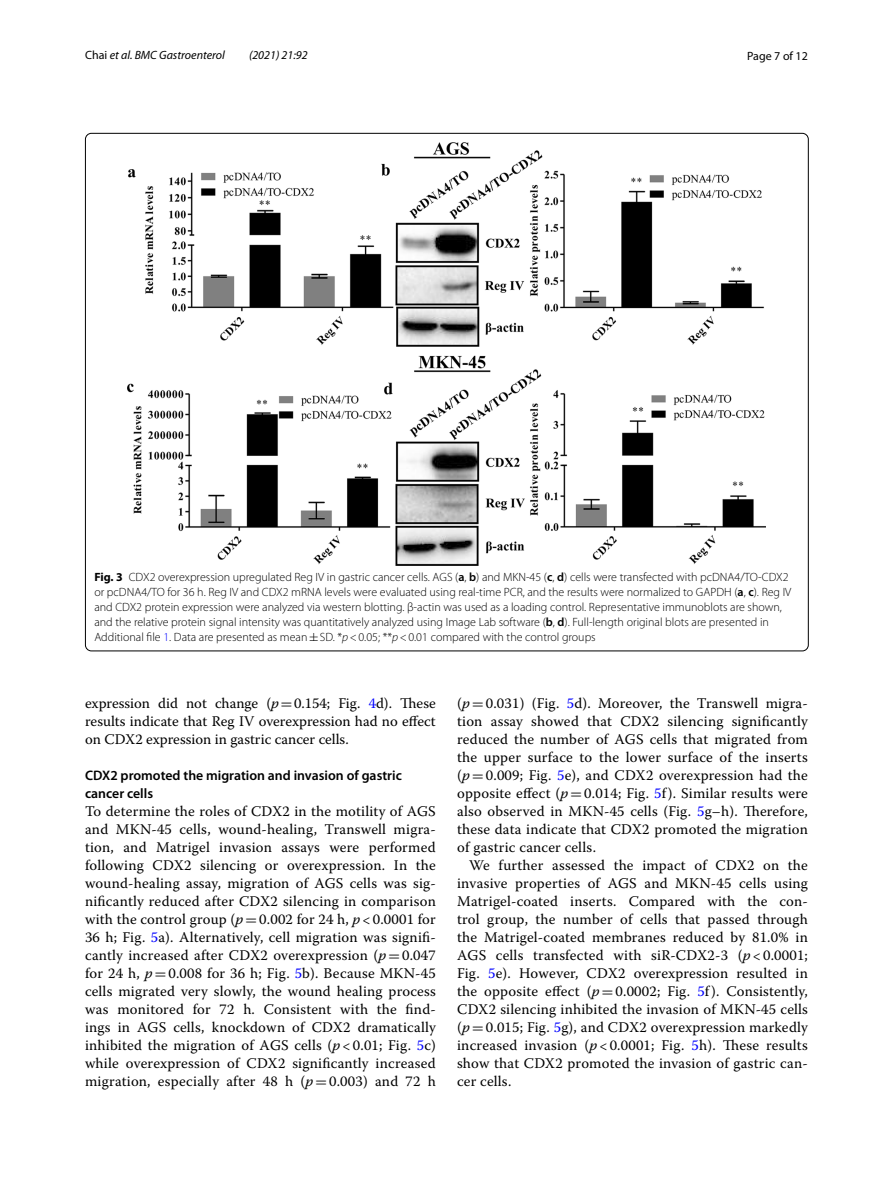
<style>
.page{position:relative;width:893px;height:1187px;background:#fff}
.page>*{position:absolute;margin:0;border:0;box-sizing:border-box;transform-origin:0 0}
.t1{font:14.7px/18px "Warnock Pro";letter-spacing:.015em;color:#000;text-align:justify}
.t2{font:600 13.8px/18px "Myriad Pro";color:#000}
.t3{font:300 12px/15px "Myriad Pro";color:#000}
.t4{font:italic 12px "Myriad Pro";color:#000}
.t5{font:12px "Myriad Pro";color:#000}
.s1{font-style:normal}
.s2{font-weight:700}
.s3{font-weight:600}
.s4{color:#00f}
.s5{font-family:"MTSY";font-weight:400}
.s6{font-style:italic}
.s7{font-family:"MTSY"}
</style>
<div class="page">
<img style="left:128px;top:142px;width:638px;height:423px">
<p class="t4" style="left:85px;top:48px;width:141px"><span class="s1">Chai</span> et al. BMC Gastroenterol</p>
<p class="t4" style="left:249px;top:48px;width:60px">(2021) 21:92</p>
<p class="t5" style="left:747px;top:48px;width:62px">Page 7 of 12</p>
<p class="t3" style="left:94px;top:569px;width:698px"><span class="s2">Fig. 3</span> CDX2 overexpression upregulated Reg IV in gastric cancer cells. AGS (<span class="s3">a</span>, <span class="s3">b</span>) and MKN-45 (<span class="s3">c</span>, <span class="s3">d</span>) cells were transfected with pcDNA4/TO-CDX2 or pcDNA4/TO for 36 h. Reg IV and CDX2 mRNA levels were evaluated using real-time PCR, and the results were normalized to GAPDH (<span class="s3">a</span>, <span class="s3">c</span>). Reg IV and CDX2 protein expression were analyzed via western blotting. β-actin was used as a loading control. Representative immunoblots are shown, and the relative protein signal intensity was quantitatively analyzed using Image Lab software (<span class="s3">b</span>, <span class="s3">d</span>). Full-length original blots are presented in Additional file <span class="s4">1</span>. Data are presented as mean<span class="s5">±</span>SD. *<span class="s6">p</span>&lt;0.05; **<span class="s6">p</span>&lt;0.01 compared with the control groups</p>
<p class="t1" style="left:85px;top:693px;width:352px">expression did not change (<span class="s6">p</span><span class="s7">=</span>0.154; Fig. <span class="s4">4</span>d). These results indicate that Reg IV overexpression had no effect on CDX2 expression in gastric cancer cells.</p>
<p class="t2" style="left:85px;top:765px;width:318px">CDX2 promoted the migration and invasion of gastric cancer cells</p>
<p class="t1" style="left:85px;top:801px;width:352px">To determine the roles of CDX2 in the motility of AGS and MKN-45 cells, wound-healing, Transwell migra&shy;tion, and Matrigel invasion assays were performed following CDX2 silencing or overexpression. In the wound-healing assay, migration of AGS cells was sig&shy;nificantly reduced after CDX2 silencing in comparison with the control group (<span class="s6">p</span><span class="s7">=</span>0.002 for 24 h, <span class="s6">p</span> &lt; 0.0001 for 36 h; Fig. <span class="s4">5</span>a). Alternatively, cell migration was signifi&shy;cantly increased after CDX2 overexpression (<span class="s6">p</span><span class="s7">=</span>0.047 for 24 h, <span class="s6">p</span><span class="s7">=</span>0.008 for 36 h; Fig. <span class="s4">5</span>b). Because MKN-45 cells migrated very slowly, the wound healing process was monitored for 72 h. Consistent with the find&shy;ings in AGS cells, knockdown of CDX2 dramatically inhibited the migration of AGS cells (<span class="s6">p</span> &lt; 0.01; Fig. <span class="s4">5</span>c) while overexpression of CDX2 significantly increased migration, especially after 48 h (<span class="s6">p</span><span class="s7">=</span>0.003) and 72 h</p>
<p class="t1" style="left:457px;top:693px;width:352px">(<span class="s6">p</span><span class="s7">=</span>0.031) (Fig. <span class="s4">5</span>d). Moreover, the Transwell migra&shy;tion assay showed that CDX2 silencing significantly reduced the number of AGS cells that migrated from the upper surface to the lower surface of the inserts (<span class="s6">p</span><span class="s7">=</span>0.009; Fig. <span class="s4">5</span>e), and CDX2 overexpression had the opposite effect (<span class="s6">p</span><span class="s7">=</span>0.014; Fig. <span class="s4">5</span>f). Similar results were also observed in MKN-45 cells (Fig. <span class="s4">5</span>g–h). Therefore, these data indicate that CDX2 promoted the migration of gastric cancer cells.</p>
<p class="t1" style="left:457px;top:855px;width:352px;text-indent:12px">We further assessed the impact of CDX2 on the invasive properties of AGS and MKN-45 cells using Matrigel-coated inserts. Compared with the con&shy;trol group, the number of cells that passed through the Matrigel-coated membranes reduced by 81.0% in AGS cells transfected with siR-CDX2-3 (<span class="s6">p</span> &lt; 0.0001; Fig. <span class="s4">5</span>e). However, CDX2 overexpression resulted in the opposite effect (<span class="s6">p</span><span class="s7">=</span>0.0002; Fig. <span class="s4">5</span>f). Consistently, CDX2 silencing inhibited the invasion of MKN-45 cells (<span class="s6">p</span><span class="s7">=</span>0.015; Fig. <span class="s4">5</span>g), and CDX2 overexpression markedly increased invasion (<span class="s6">p</span> &lt; 0.0001; Fig. <span class="s4">5</span>h). These results show that CDX2 promoted the invasion of gastric can&shy;cer cells.</p>
</div>
